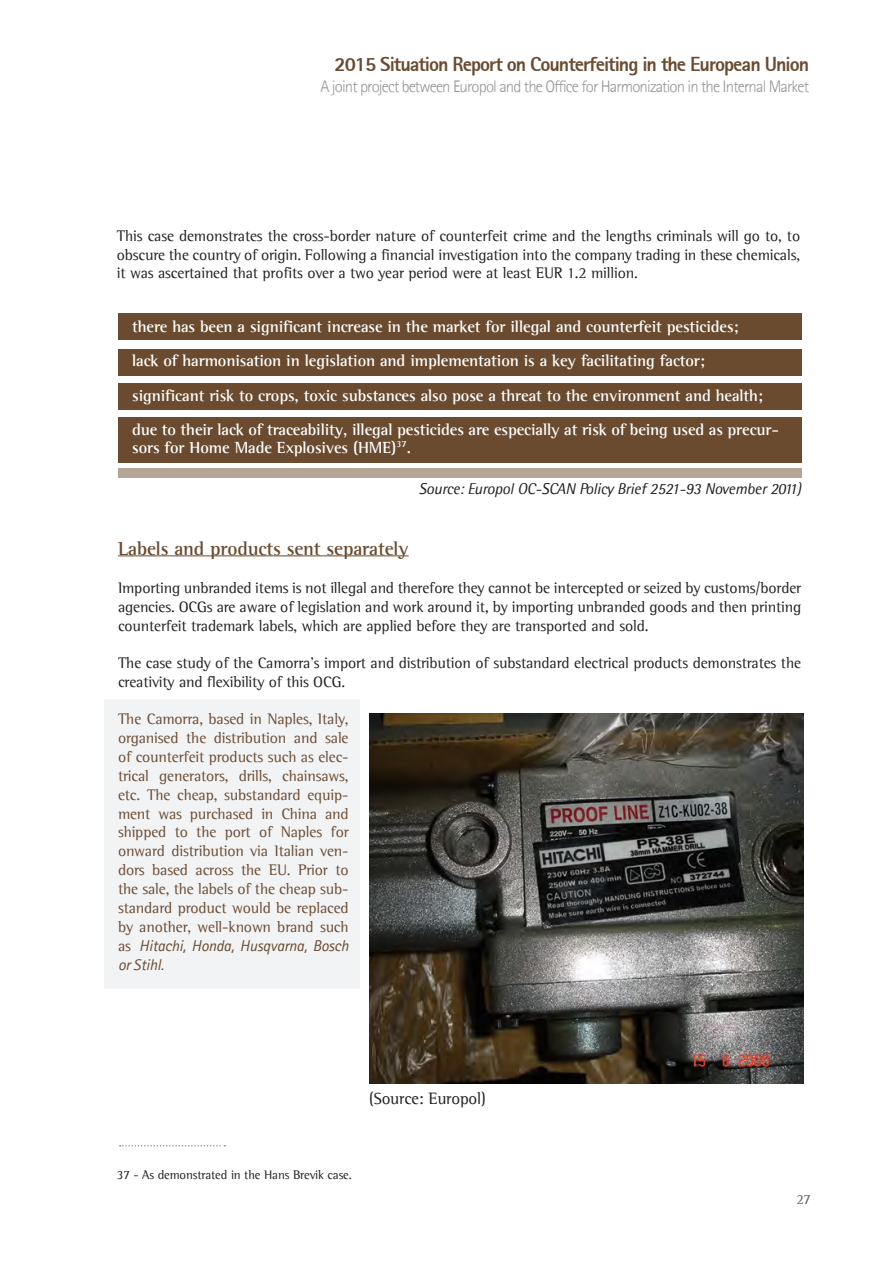
<style>
.page{position:relative;width:893px;height:1263px;background:#fff}
.page>*{position:absolute;margin:0;border:0;box-sizing:border-box;transform-origin:0 0}
.t1{font:800 20.1px "Agfa Rotis Sans Serif";letter-spacing:-.05em;color:#6a4b2f}
.t2{font:700 19.5px "Agfa Rotis Semi Serif";letter-spacing:-.01em;color:#6a4b2f}
.t3{font:16.95px "Agfa Rotis Semi Serif";letter-spacing:-.01em;color:#231f20}
.t4{font:300 16.8px "Agfa Rotis Sans Serif";letter-spacing:-.05em;color:#939598}
.t5{font:700 16.5px/17.2px "Agfa Rotis Semi Serif";letter-spacing:-.01em;color:#fff}
.t6{font:15.75px/18.9px "Agfa Rotis Semi Serif";letter-spacing:-.01em;color:#231f20;text-align:justify}
.t7{font:15.75px/18.9px "Agfa Rotis Semi Serif";letter-spacing:-.01em;color:#6c4b31;text-align:justify}
.t8{font:italic 15.75px "Agfa Rotis Semisans";letter-spacing:-.01em;color:#231f20}
.t9{font:14.25px "Agfa Rotis Semi Serif";color:#636366}
.t10{font:12.75px "Agfa Rotis Semi Serif";letter-spacing:-.01em;color:#231f20}
.s1{font-family:"Agfa Rotis Sans Serif";font-style:italic;color:#6a4b2f}
</style>
<div class="page">
<div style="left:105px;top:699px;width:255px;height:290px;background:#f2f3f4"></div>
<hr style="left:118px;top:556px;width:291px;height:1px;background:#6a4b2f">
<svg style="left:120px;top:1145px;width:105px;height:1px"></svg>
<div style="left:118px;top:469px;width:684px;height:9px;background:#b4a597"></div>
<div style="left:118px;top:417px;width:684px;height:46px;background:#6a4b2f"></div>
<div style="left:118px;top:313px;width:684px;height:27px;background:#6a4b2f"></div>
<div style="left:118px;top:349px;width:684px;height:26px;background:#6a4b2f"></div>
<div style="left:118px;top:383px;width:684px;height:27px;background:#6a4b2f"></div>
<img style="left:369px;top:713px;width:435px;height:370px">
<p class="t1" style="left:335px;top:51px;width:476px">2015 Situation Report on Counterfeiting in the European Union</p>
<p class="t4" style="left:321px;top:76px;width:490px">A joint project between Europol and the Office for Harmonization in the Internal Market</p>
<p class="t6" style="left:117px;top:226px;width:685px">This case demonstrates the cross-border nature of counterfeit crime and the lengths criminals will go to, to obscure the country of origin. Following a financial investigation into the company trading in these chemicals, it was ascertained that profits over a two year period were at least EUR 1.2 million.</p>
<p class="t5" style="left:132px;top:317px;width:608px">there has been a significant increase in the market for illegal and counterfeit pesticides;</p>
<p class="t5" style="left:132px;top:352px;width:574px">lack of harmonisation in legislation and implementation is a key facilitating factor;</p>
<p class="t5" style="left:132px;top:386px;width:632px">significant risk to crops, toxic substances also pose a threat to the environment and health;</p>
<p class="t5" style="left:132px;top:421px;width:649px">due to their lack of traceability, illegal pesticides are especially at risk of being used as precur&shy;sors for Home Made Explosives (HME)<sup>37</sup>.</p>
<p class="t8" style="left:419px;top:479px;width:384px">Source: Europol OC-SCAN Policy Brief 2521-93 November 2011)</p>
<p class="t2" style="left:118px;top:537px;width:292px">Labels and products sent separately</p>
<p class="t6" style="left:118px;top:578px;width:685px">Importing unbranded items is not illegal and therefore they cannot be intercepted or seized by customs/border agencies. OCGs are aware of legislation and work around it, by importing unbranded goods and then printing counterfeit trademark labels, which are applied before they are transported and sold.</p>
<p class="t6" style="left:118px;top:654px;width:685px">The case study of the Camorra’s import and distribution of substandard electrical products demonstrates the creativity and flexibility of this OCG.</p>
<p class="t7" style="left:118px;top:709px;width:232px">The Camorra, based in Naples, Italy, organised the distribution and sale of counterfeit products such as elec&shy;trical generators, drills, chainsaws, etc. The cheap, substandard equip&shy;ment was purchased in China and shipped to the port of Naples for onward distribution via Italian ven&shy;dors based across the EU. Prior to the sale, the labels of the cheap sub&shy;standard product would be replaced by another, well-known brand such as <span class="s1">Hitachi, Honda, Husqvarna, Bosch or Stihl.</span></p>
<p class="t3" style="left:369px;top:1088px;width:118px">(Source: Europol)</p>
<p class="t10" style="left:117px;top:1167px;width:236px">37 - As demonstrated in the Hans Brevik case.</p>
<p class="t9" style="left:796px;top:1191px;width:16px">27</p>
</div>
